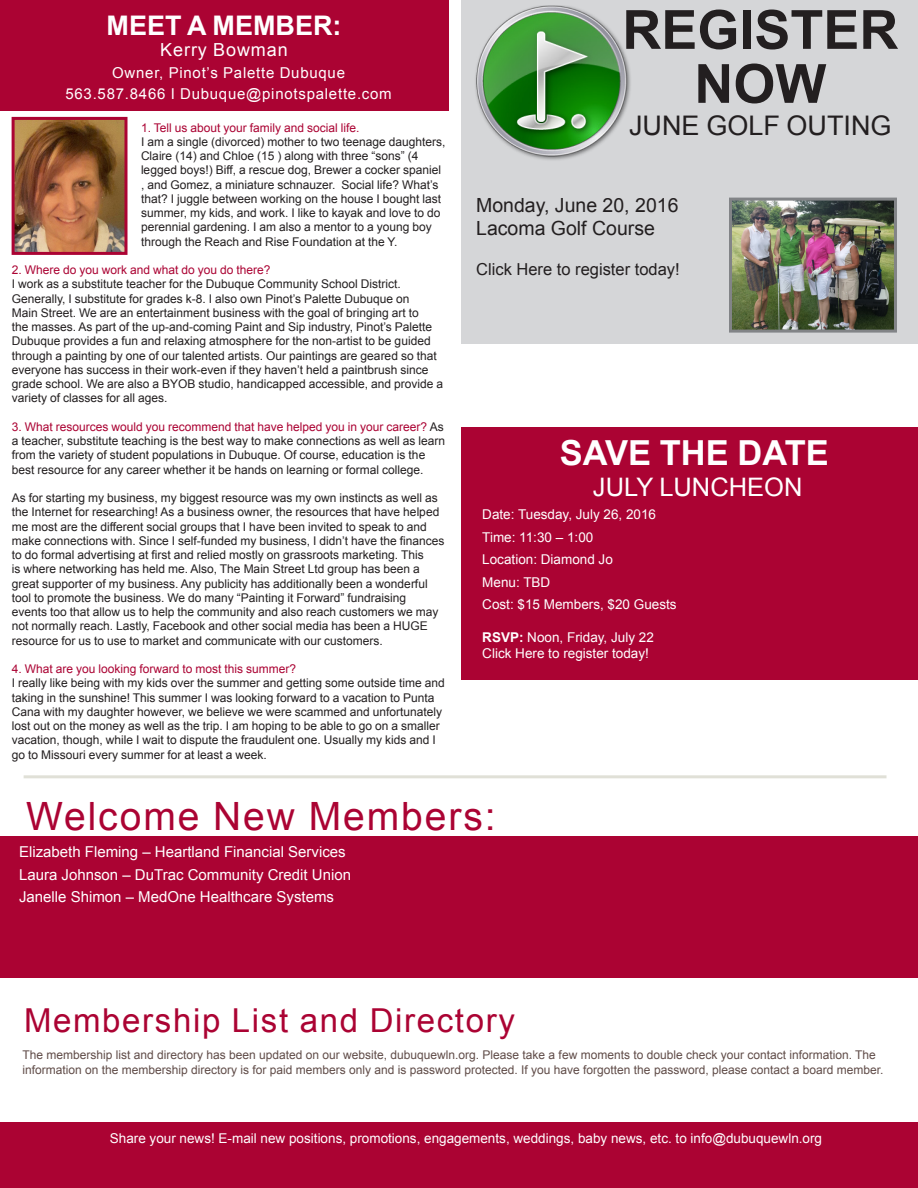
<style>
.page{position:relative;width:918px;height:1188px;background:#fff}
.page>*{position:absolute;margin:0;border:0;box-sizing:border-box;transform-origin:0 0}
.t1{font:700 54px/54px "Arial";color:#231f20;text-align:center}
.t2{font:39px "Arial";letter-spacing:.05em;color:#ab0333}
.t3{font:700 34.5px "Arial";color:#fff}
.t4{font:33px "Arial";letter-spacing:.05em;color:#ab0333}
.t5{font:27px "Arial";color:#231f20}
.t6{font:700 27px "Arial";color:#fff}
.t7{font:25.5px "Arial";color:#fff}
.t8{font:19.5px "Arial";color:#231f20}
.t9{font:18px "Arial";letter-spacing:.05em;color:#fff}
.t10{font:16.5px "Arial";color:#231f20}
.t11{font:15px "Arial";color:#fff}
.t12{font:15px "Arial";letter-spacing:.05em;color:#fff}
.t13{font:13.5px "Arial";color:#fff}
.t14{font:12px/14.2px "Arial";color:#231f20}
.t15{font:12px/15px "Arial";color:#604c48}
.t16{font:12px "Arial";color:#ab0333}
.s1{color:#ab0333}
.s2{font-weight:700}
</style>
<div class="page">
<img style="left:16px;top:121px;width:108px;height:130px">
<div style="left:12px;top:117px;width:116px;height:138px;border:3px solid #ab0333"></div>
<div style="left:0;top:0;width:449px;height:110px;background:#ab0333"></div>
<hr style="left:24px;top:775px;width:862px;height:3px;background:#e0e0d7">
<div style="left:0;top:836px;width:918px;height:141px;background:#ab0333"></div>
<div style="left:461px;top:427px;width:457px;height:253px;background:#ab0333"></div>
<div style="left:461px;top:0;width:457px;height:344px;background:#d5d6d8"></div>
<img style="left:475px;top:5px;width:156px;height:155px">
<img style="left:733px;top:202px;width:160px;height:127px">
<div style="left:729px;top:198px;width:168px;height:135px;border:3px solid #828487"></div>
<div style="left:0;top:1123px;width:918px;height:65px;background:#ab0333"></div>
<p class="t6" style="left:107px;top:8px;width:236px">MEET A MEMBER:</p>
<p class="t9" style="left:160px;top:38px;width:129px">Kerry Bowman</p>
<p class="t12" style="left:112px;top:63px;width:234px">Owner, Pinot’s Palette Dubuque</p>
<p class="t12" style="left:65px;top:84px;width:328px">563.587.8466 I Dubuque@pinotspalette.com</p>
<p class="t16" style="left:141px;top:119px;width:220px">1. Tell us about your family and social life.</p>
<p class="t14" style="left:141px;top:135px;width:306px">I am a single (divorced) mother to two teenage daughters, Claire (14) and Chloe (15 ) along with three “sons” (4 legged boys!) Biff, a rescue dog, Brewer a cocker spaniel , and Gomez, a miniature schnauzer. Social life? What’s that? I juggle between working on the house I bought last summer, my kids, and work. I like to kayak and love to do perennial gardening. I am also a mentor to a young boy through the Reach and Rise Foundation at the Y.</p>
<p class="t16" style="left:12px;top:262px;width:260px">2. Where do you work and what do you do there?</p>
<p class="t14" style="left:12px;top:277px;width:433px">I work as a substitute teacher for the Dubuque Community School District.<br>Generally, I substitute for grades k-8. I also own Pinot’s Palette Dubuque on<br>Main Street. We are an entertainment business with the goal of bringing art to<br>the masses. As part of the up-and-coming Paint and Sip industry, Pinot’s Palette Dubuque provides a fun and relaxing atmosphere for the non-artist to be guided through a painting by one of our talented artists. Our paintings are geared so that everyone has success in their work-even if they haven’t held a paintbrush since grade school. We are also a BYOB studio, handicapped accessible, and provide a variety of classes for all ages.</p>
<p class="t14" style="left:12px;top:420px;width:435px"><span class="s1">3. What resources would you recommend that have helped you in your career?</span> As a teacher, substitute teaching is the best way to make connections as well as learn from the variety of student populations in Dubuque. Of course, education is the best resource for any career whether it be hands on learning or formal college.</p>
<p class="t14" style="left:12px;top:491px;width:434px">As for starting my business, my biggest resource was my own instincts as well as the Internet for researching! As a business owner, the resources that have helped me most are the different social groups that I have been invited to speak to and make connections with. Since I self-funded my business, I didn’t have the finances to do formal advertising at first and relied mostly on grassroots marketing. This<br>is where networking has held me. Also, The Main Street Ltd group has been a great supporter of my business. Any publicity has additionally been a wonderful tool to promote the business. We do many “Painting it Forward” fundraising<br>events too that allow us to help the community and also reach customers we may not normally reach. Lastly, Facebook and other social media has been a HUGE resource for us to use to market and communicate with our customers.</p>
<p class="t16" style="left:12px;top:661px;width:286px">4. What are you looking forward to most this summer?</p>
<p class="t14" style="left:12px;top:676px;width:435px">I really like being with my kids over the summer and getting some outside time and taking in the sunshine! This summer I was looking forward to a vacation to Punta Cana with my daughter however, we believe we were scammed and unfortunately lost out on the money as well as the trip. I am hoping to be able to go on a smaller vacation, though, while I wait to dispute the fraudulent one. Usually my kids and I go to Missouri every summer for at least a week.</p>
<p class="t1" style="left:622px;top:4px;width:278px">REGISTER<br>NOW</p>
<p class="t5" style="left:629px;top:108px;width:264px">JUNE GOLF OUTING</p>
<p class="t8" style="left:476px;top:192px;width:204px">Monday, June 20, 2016</p>
<p class="t8" style="left:476px;top:216px;width:180px">Lacoma Golf Course</p>
<p class="t10" style="left:476px;top:258px;width:205px">Click Here to register today!</p>
<p class="t3" style="left:560px;top:430px;width:270px">SAVE THE DATE</p>
<p class="t7" style="left:593px;top:470px;width:211px">JULY LUNCHEON</p>
<p class="t13" style="left:482px;top:506px;width:175px">Date: Tuesday, July 26, 2016</p>
<p class="t13" style="left:482px;top:528px;width:113px">Time: 11:30 – 1:00</p>
<p class="t13" style="left:482px;top:551px;width:132px">Location: Diamond Jo</p>
<p class="t13" style="left:482px;top:573px;width:70px">Menu: TBD</p>
<p class="t13" style="left:482px;top:596px;width:196px">Cost: $15 Members, $20 Guests</p>
<p class="t13" style="left:482px;top:628px;width:173px"><span class="s2">RSVP:</span> Noon, Friday, July 22</p>
<p class="t13" style="left:482px;top:644px;width:168px">Click Here to register today!</p>
<p class="t2" style="left:26px;top:791px;width:471px">Welcome New Members:</p>
<p class="t11" style="left:19px;top:842px;width:328px">Elizabeth Fleming – Heartland Financial Services</p>
<p class="t11" style="left:19px;top:865px;width:334px">Laura Johnson – DuTrac Community Credit Union</p>
<p class="t11" style="left:19px;top:887px;width:317px">Janelle Shimon – MedOne Healthcare Systems</p>
<p class="t4" style="left:24px;top:999px;width:492px">Membership List and Directory</p>
<p class="t15" style="left:22px;top:1047px;width:863px">The membership list and directory has been updated on our website, dubuquewln.org. Please take a few moments to double check your contact information. The information on the membership directory is for paid members only and is password protected. If you have forgotten the password, please contact a board member.</p>
<p class="t13" style="left:110px;top:1129px;width:714px">Share your news! E-mail new positions, promotions, engagements, weddings, baby news, etc. to info@dubuquewln.org</p>
</div>
